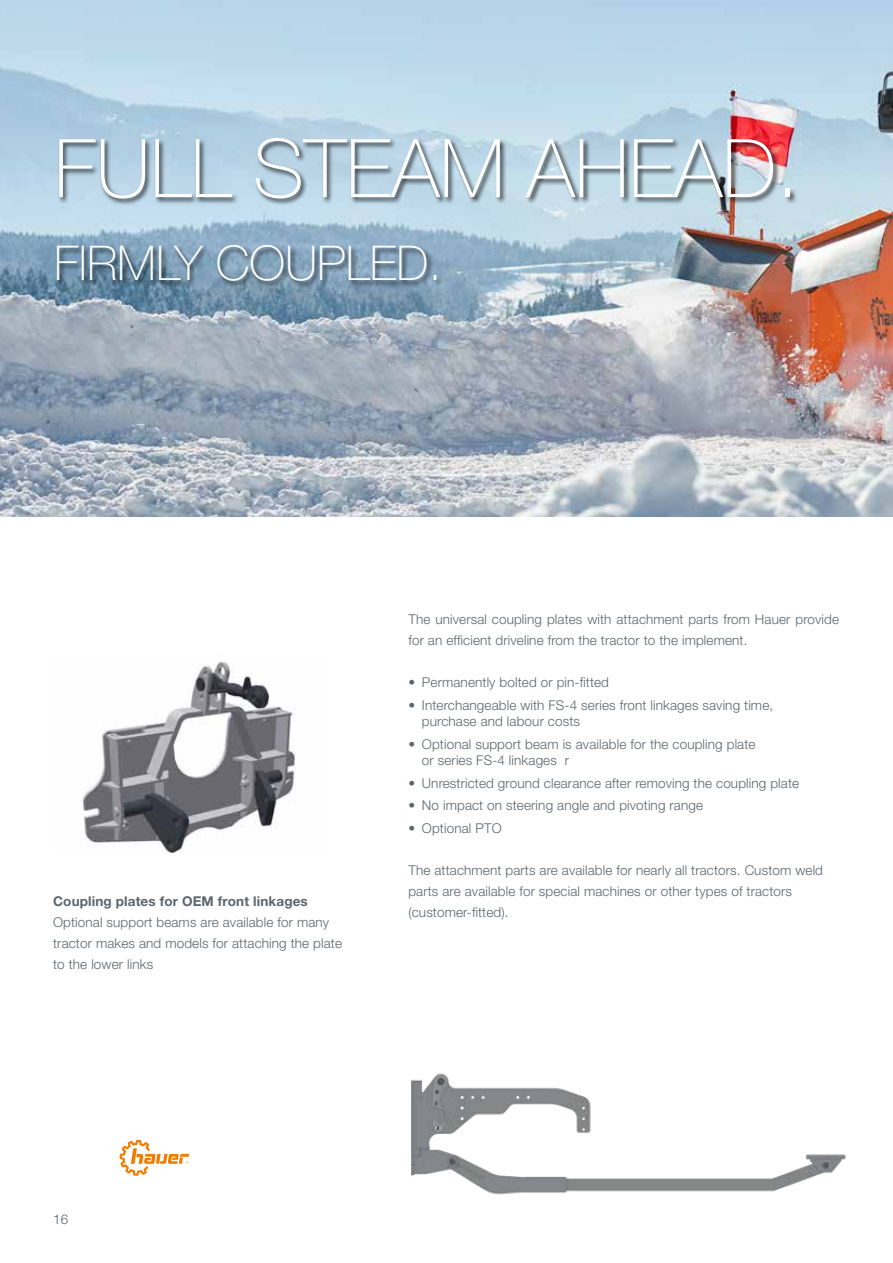
<style>
.page{position:relative;width:893px;height:1263px;background:#fff}
.page>*{position:absolute;margin:0;border:0;box-sizing:border-box;transform-origin:0 0}
.t1{font:100 81px "Helvetica Neue LT Pro";color:#fff}
.t2{font:100 48px "Helvetica Neue LT Pro";color:#fff}
.t3{font:300 13.5px/21px "Helvetica Neue LT Pro";letter-spacing:.01em;color:#5d656c}
.t4{font:700 13.5px "Helvetica Neue LT Pro";letter-spacing:.01em;color:#5d656c}
</style>
<div class="page">
<img style="left:0;top:0;width:893px;height:517px">
<img style="left:80px;top:661px;width:216px;height:191px">
<svg style="left:120px;top:1140px;width:69px;height:36px"></svg>
<img style="left:412px;top:1073px;width:434px;height:122px">
<div style="left:56px;top:137px;width:741px;height:151px;background:#000;opacity:.75"></div>
<h1 class="t1" style="left:54px;top:122px;width:746px">FULL STEAM AHEAD.</h1>
<h2 class="t2" style="left:54px;top:235px;width:389px">FIRMLY COUPLED.</h2>
<p class="t4" style="left:53px;top:893px;width:256px">Coupling plates for OEM front linkages</p>
<p class="t3" style="left:53px;top:911px;width:290px">Optional support beams are available for many tractor makes and models for attaching the plate to the lower links</p>
<p class="t3" style="left:408px;top:608px;width:432px">The universal coupling plates with attachment parts from Hauer provide for an efficient driveline from the tractor to the implement.</p>
<p class="t3" style="left:408px;top:671px;width:202px">• Permanently bolted or pin-fitted</p>
<p class="t3" style="left:422px;top:696px;width:353px;line-height:16.5px;text-indent:-14px">• Interchangeable with FS-4 series front linkages saving time, purchase and labour costs</p>
<p class="t3" style="left:422px;top:735px;width:335px;line-height:16.5px;text-indent:-14px">• Optional support beam is available for the coupling plate or series FS-4 linkages r</p>
<p class="t3" style="left:408px;top:772px;width:392px">• Unrestricted ground clearance after removing the coupling plate</p>
<p class="t3" style="left:408px;top:794px;width:296px">• No impact on steering angle and pivoting range</p>
<p class="t3" style="left:408px;top:817px;width:95px">• Optional PTO</p>
<p class="t3" style="left:408px;top:859px;width:416px">The attachment parts are available for nearly all tractors. Custom weld parts are available for special machines or other types of tractors (customer-fitted).</p>
<p class="t3" style="left:53px;top:1208px;width:17px">16</p>
</div>
